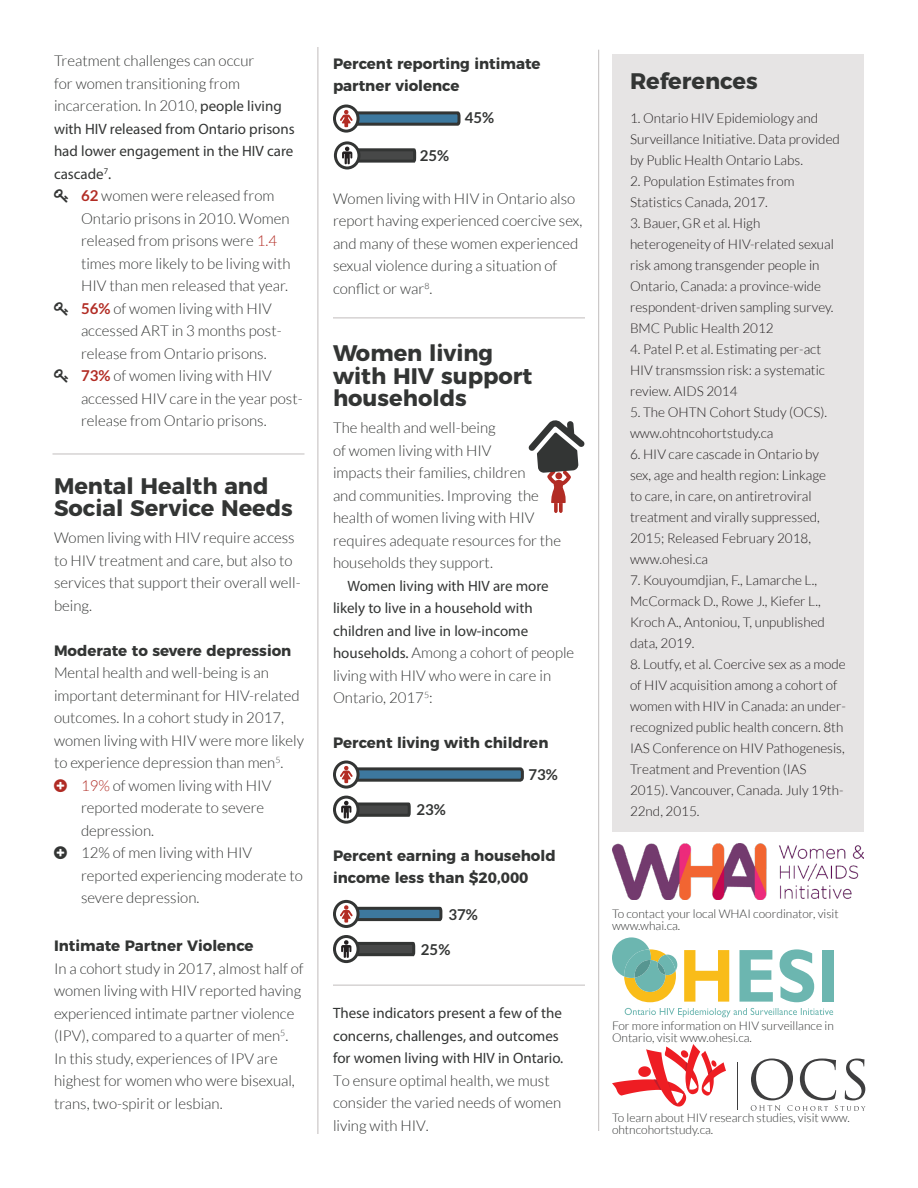
<style>
.page{position:relative;width:918px;height:1188px;background:#fff}
.page>*{position:absolute;margin:0;border:0;box-sizing:border-box;transform-origin:0 0}
.t1{font:700 22.5px/22.5px "Montserrat";color:#333534}
.t2{font:300 15px/22.5px "Lato";color:#333534}
.t3{font:15px/22.5px "Myriad Pro";color:#333534}
.t4{font:700 15px/22.5px "Montserrat";color:#333534}
.t5{font:700 15px "Lato";color:#333534}
.t6{font:300 13.5px/21px "Lato";color:#231f20}
.t7{font:300 12px/12px "Lato";color:#333534}
.s1{font-family:"Lato";font-weight:300}
.s2{font-weight:700;color:#b22c24}
.s3{color:#b22c24}
.s4{color:#b02b24}
</style>
<div class="page">
<svg style="left:335px;top:762px;width:23px;height:25px"></svg>
<div style="left:333px;top:761px;width:27px;height:28px;border:3px solid #333534;border-radius:50%"></div>
<svg style="left:340px;top:766px;width:184px;height:17px"></svg>
<svg style="left:335px;top:797px;width:23px;height:25px"></svg>
<div style="left:333px;top:796px;width:27px;height:28px;border:3px solid #333534;border-radius:50%"></div>
<svg style="left:341px;top:801px;width:70px;height:17px"></svg>
<svg style="left:335px;top:901px;width:23px;height:25px"></svg>
<div style="left:333px;top:900px;width:27px;height:28px;border:3px solid #333534;border-radius:50%"></div>
<svg style="left:340px;top:905px;width:103px;height:18px"></svg>
<svg style="left:335px;top:937px;width:23px;height:25px"></svg>
<div style="left:333px;top:935px;width:27px;height:28px;border:3px solid #333534;border-radius:50%"></div>
<svg style="left:341px;top:940px;width:75px;height:18px"></svg>
<hr style="left:318px;top:47px;width:1px;height:1087px;background:#c1bdbd">
<div style="left:612px;top:54px;width:252px;height:778px;background:#e6e4e4"></div>
<svg style="left:528px;top:420px;width:57px;height:93px"></svg>
<hr style="left:598px;top:50px;width:1px;height:1081px;background:#c1bdbd">
<svg style="left:684px;top:950px;width:45px;height:52px"></svg>
<svg style="left:739px;top:950px;width:34px;height:52px"></svg>
<svg style="left:780px;top:949px;width:34px;height:53px"></svg>
<div style="left:822px;top:950px;width:11px;height:52px;background:#6cb6b0"></div>
<svg style="left:612px;top:937px;width:65px;height:65px"></svg>
<svg style="left:625px;top:1008px;width:208px;height:9px"></svg>
<img style="left:612px;top:844px;width:252px;height:55px">
<hr style="left:737px;top:1062px;width:1px;height:47px;background:#3e3e3f">
<svg style="left:751px;top:1059px;width:115px;height:52px"></svg>
<svg style="left:612px;top:1044px;width:114px;height:63px"></svg>
<svg style="left:335px;top:106px;width:23px;height:25px"></svg>
<div style="left:333px;top:105px;width:27px;height:28px;border:3px solid #333534;border-radius:50%"></div>
<svg style="left:340px;top:110px;width:121px;height:17px"></svg>
<svg style="left:335px;top:143px;width:24px;height:25px"></svg>
<div style="left:334px;top:141px;width:26px;height:29px;border:3px solid #333534;border-radius:50%"></div>
<svg style="left:342px;top:147px;width:75px;height:17px"></svg>
<hr style="left:333px;top:318px;width:252px;height:1px;background:#c1bdbd">
<hr style="left:52px;top:454px;width:252px;height:1px;background:#c1bdbd">
<hr style="left:333px;top:985px;width:252px;height:1px;background:#c1bdbd">
<p class="t3" style="left:54px;top:50px;width:242px"><span class="s1">Treatment challenges can occur<br>for women transitioning from incarceration. In 2010,</span> people living with HIV released from Ontario prisons had lower engagement in the HIV care cascade<sup>7</sup>.</p>
<p class="t2" style="left:81px;top:185px;width:211px"><span class="s2">62</span> women were released from<br>Ontario prisons in 2010. Women released from prisons were <span class="s3">1.4 </span>times more likely to be living with<br>HIV than men released that year.</p>
<p class="t2" style="left:81px;top:297px;width:202px"><span class="s2">56%</span> of women living with HIV accessed ART in 3 months post&shy;release from Ontario prisons.</p>
<p class="t2" style="left:81px;top:365px;width:223px"><span class="s2">73%</span> of women living with HIV accessed HIV care in the year post&shy;release from Ontario prisons.</p>
<p class="t1" style="left:54px;top:473px;width:240px">Mental Health and<br>Social Service Needs</p>
<p class="t2" style="left:54px;top:527px;width:248px">Women living with HIV require access to HIV treatment and care, but also to services that support their overall well&shy;being.</p>
<p class="t4" style="left:54px;top:638px;width:239px">Moderate to severe depression</p>
<p class="t2" style="left:54px;top:662px;width:252px">Mental health and well-being is an important determinant for HIV-related outcomes. In a cohort study in 2017, women living with HIV were more likely to experience depression than men<sup>5</sup>.</p>
<p class="t2" style="left:81px;top:774px;width:192px"><span class="s4">19%</span> of women living with HIV reported moderate to severe depression.</p>
<p class="t2" style="left:81px;top:842px;width:224px">12% of men living with HIV reported experiencing moderate to severe depression.</p>
<p class="t4" style="left:54px;top:933px;width:201px">Intimate Partner Violence</p>
<p class="t2" style="left:54px;top:957px;width:251px">In a cohort study in 2017, almost half of women living with HIV reported having experienced intimate partner violence (IPV), compared to a quarter of men<sup>5</sup>.<br>In this study, experiences of IPV are highest for women who were bisexual, trans, two-spirit or lesbian.</p>
<p class="t4" style="left:333px;top:51px;width:209px">Percent reporting intimate partner violence</p>
<p class="t5" style="left:420px;top:147px;width:31px">25%</p>
<p class="t5" style="left:465px;top:109px;width:31px">45%</p>
<p class="t2" style="left:333px;top:187px;width:251px">Women living with HIV in Ontario also report having experienced coercive sex, and many of these women experienced sexual violence during a situation of conflict or war<sup>8</sup>.</p>
<p class="t1" style="left:333px;top:340px;width:201px">Women living with HIV support households</p>
<p class="t2" style="left:333px;top:416px;width:230px">The health and well-being<br>of women living with HIV<br>impacts their families, children<br>and communities. Improving the health of women living with HIV requires adequate resources for the households they support.</p>
<p class="t3" style="left:333px;top:574px;width:243px;text-indent:14px">Women living with HIV are more likely to live in a household with children and live in low-income households. <span class="s1">Among a cohort of people living with HIV who were in care in<br>Ontario, 2017</span><sup>5</sup><span class="s1">:</span></p>
<p class="t4" style="left:333px;top:730px;width:217px">Percent living with children</p>
<p class="t5" style="left:416px;top:801px;width:31px">23%</p>
<p class="t5" style="left:528px;top:766px;width:31px">73%</p>
<p class="t4" style="left:333px;top:843px;width:224px">Percent earning a household income less than $20,000</p>
<p class="t5" style="left:448px;top:906px;width:31px">37%</p>
<p class="t5" style="left:421px;top:941px;width:31px">25%</p>
<p class="t3" style="left:333px;top:1002px;width:232px">These indicators present a few of the concerns, challenges, and outcomes for women living with HIV in Ontario.<br><span class="s1">To ensure optimal health, we must consider the varied needs of women living with HIV.</span></p>
<p class="t1" style="left:630px;top:68px;width:129px">References</p>
<p class="t6" style="left:630px;top:108px;width:211px">1. Ontario HIV Epidemiology and<br>Surveillance Initiative. Data provided by Public Health Ontario Labs.</p>
<p class="t6" style="left:630px;top:171px;width:166px">2. Population Estimates from<br>Statistics Canada, 2017.</p>
<p class="t6" style="left:630px;top:213px;width:205px">3. Bauer, GR et al. High heterogeneity of HIV-related sexual risk among transgender people in<br>Ontario, Canada: a province-wide respondent-driven sampling survey.<br>BMC Public Health 2012</p>
<p class="t6" style="left:630px;top:339px;width:197px">4. Patel P. et al. Estimating per-act<br>HIV transmssion risk: a systematic review. AIDS 2014</p>
<p class="t6" style="left:630px;top:402px;width:199px">5. The OHTN Cohort Study (OCS). www.ohtncohortstudy.ca</p>
<p class="t6" style="left:630px;top:444px;width:198px">6. HIV care cascade in Ontario by sex, age and health region: Linkage to care, in care, on antiretroviral treatment and virally suppressed,<br>2015; Released February 2018, www.ohesi.ca</p>
<p class="t6" style="left:630px;top:570px;width:196px">7. Kouyoumdjian, F., Lamarche L.,<br>McCormack D., Rowe J., Kiefer L.,<br>Kroch A., Antoniou, T, unpublished data, 2019.</p>
<p class="t6" style="left:630px;top:654px;width:217px">8. Loutfy, et al. Coercive sex as a mode of HIV acquisition among a cohort of women with HIV in Canada: an under&shy;recognized public health concern. 8th<br>IAS Conference on HIV Pathogenesis,<br>Treatment and Prevention (IAS<br>2015). Vancouver, Canada. July 19th-<br>22nd, 2015.</p>
<p class="t7" style="left:612px;top:908px;width:228px">To contact your local WHAI coordinator, visit www.whai.ca.</p>
<p class="t7" style="left:612px;top:1020px;width:223px">For more information on HIV surveillance in<br>Ontario, visit www.ohesi.ca.</p>
<p class="t7" style="left:612px;top:1112px;width:239px">To learn about HIV research studies, visit www. ohtncohortstudy.ca.</p>
</div>
